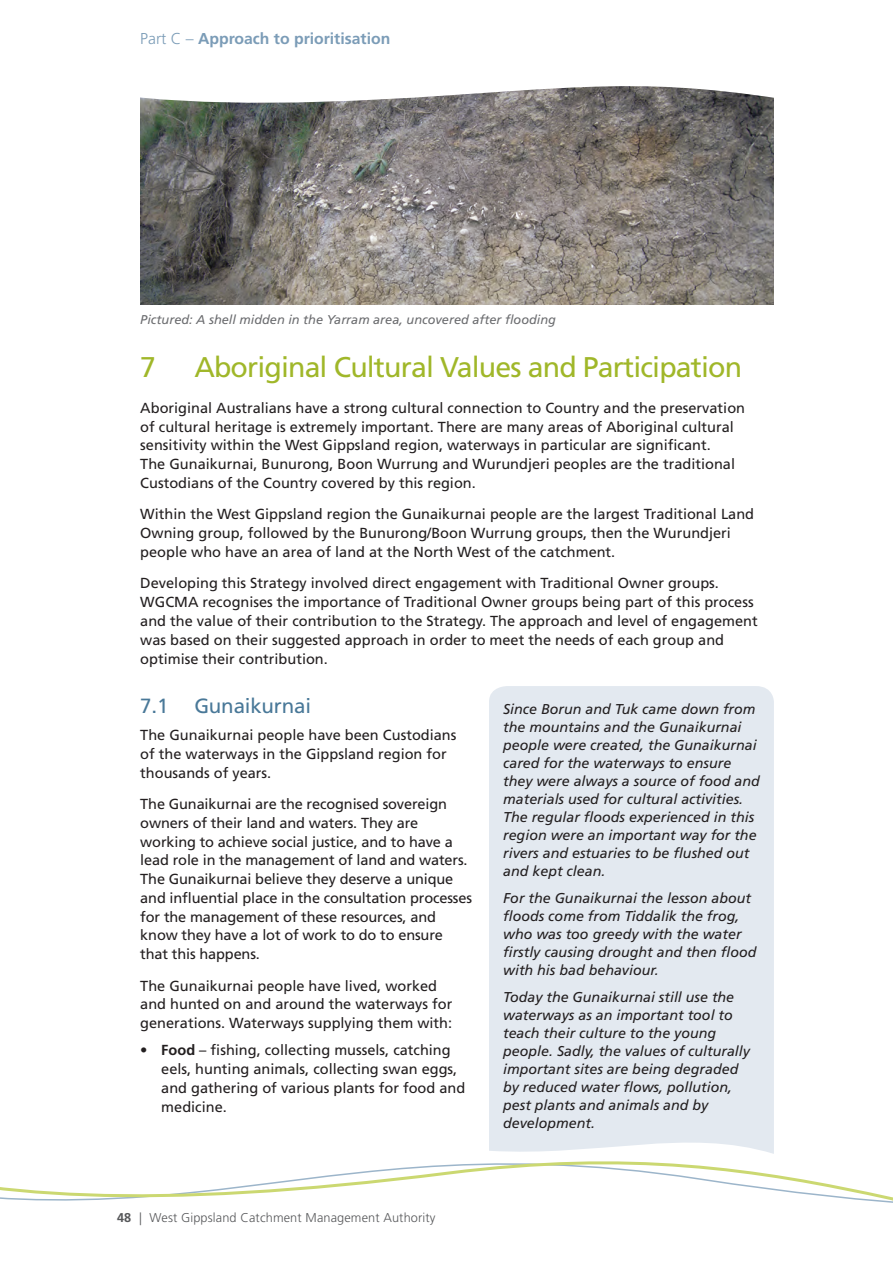
<style>
.page{position:relative;width:893px;height:1263px;background:#fff}
.page>*{position:absolute;margin:0;border:0;box-sizing:border-box;transform-origin:0 0}
.Heading_2-bold_green{font:28.5px "Frutiger";letter-spacing:-.03em;color:#a0b729}
.Heading_3-blue{font:20.55px "Frutiger";letter-spacing:-.01em;color:#497898}
.Header_left{font:700 15.75px "Frutiger";color:#7b9cb7}
.Body_text{font:14.55px/18.8px "Frutiger";color:#231f20}
.Dot_points{font:14.55px/18.8px "Frutiger";color:#231f20}
.Dot_points_-_line_be{font:14.55px/18.8px "Frutiger";color:#231f20}
.Body_text-2{font:italic 14.25px/18px "Frutiger";color:#231f20}
.Caption-photos{font:italic 12.75px "Frutiger";color:#6c6d70}
.t1{font:300 12.75px "Frutiger";letter-spacing:.01em;color:#57585a}
.s1{font-weight:300}
.s2{font-weight:700}
</style>
<div class="page">
<svg style="left:0;top:1161px;width:893px;height:42px"></svg>
<img style="left:140px;top:117px;width:634px;height:188px">
<svg style="left:140px;top:86px;width:634px;height:31px"></svg>
<div style="left:489px;top:686px;width:285px;height:468px;background:#e3e9f0"></div>
<p class="Header_left" style="left:140px;top:29px;width:251px"><span class="s1">Part C –</span> Approach to prioritisation</p>
<p class="Caption-photos" style="left:140px;top:312px;width:417px">Pictured: A shell midden in the Yarram area, uncovered after flooding</p>
<p class="Heading_2-bold_green" style="left:140px;top:350px;width:17px">7</p>
<p class="Heading_2-bold_green" style="left:194px;top:350px;width:549px">Aboriginal Cultural Values and Participation</p>
<p class="Body_text" style="left:140px;top:399px;width:606px">Aboriginal Australians have a strong cultural connection to Country and the preservation of cultural heritage is extremely important. There are many areas of Aboriginal cultural sensitivity within the West Gippsland region, waterways in particular are significant.<br>The Gunaikurnai, Bunurong, Boon Wurrung and Wurundjeri peoples are the traditional Custodians of the Country covered by this region.</p>
<p class="Body_text" style="left:140px;top:505px;width:615px">Within the West Gippsland region the Gunaikurnai people are the largest Traditional Land<br>Owning group, followed by the Bunurong/Boon Wurrung groups, then the Wurundjeri people who have an area of land at the North West of the catchment.</p>
<p class="Body_text" style="left:140px;top:574px;width:619px">Developing this Strategy involved direct engagement with Traditional Owner groups.<br>WGCMA recognises the importance of Traditional Owner groups being part of this process and the value of their contribution to the Strategy. The approach and level of engagement was based on their suggested approach in order to meet the needs of each group and optimise their contribution.</p>
<p class="Heading_3-blue" style="left:140px;top:694px;width:30px">7.1</p>
<p class="Heading_3-blue" style="left:194px;top:694px;width:118px">Gunaikurnai</p>
<p class="Body_text" style="left:140px;top:726px;width:318px">The Gunaikurnai people have been Custodians of the waterways in the Gippsland region for thousands of years.</p>
<p class="Body_text" style="left:140px;top:795px;width:333px">The Gunaikurnai are the recognised sovereign owners of their land and waters. They are working to achieve social justice, and to have a lead role in the management of land and waters.<br>The Gunaikurnai believe they deserve a unique and influential place in the consultation processes for the management of these resources, and know they have a lot of work to do to ensure that this happens.</p>
<p class="Dot_points_-_line_be" style="left:140px;top:976px;width:314px">The Gunaikurnai people have lived, worked and hunted on and around the waterways for generations. Waterways supplying them with:</p>
<p class="Dot_points" style="left:161px;top:1041px;width:305px;text-indent:-21px">• <span class="s2">Food</span> – fishing, collecting mussels, catching eels, hunting animals, collecting swan eggs, and gathering of various plants for food and medicine.</p>
<p class="Body_text-2" style="left:503px;top:701px;width:258px">Since Borun and Tuk came down from the mountains and the Gunaikurnai people were created, the Gunaikurnai cared for the waterways to ensure they were always a source of food and materials used for cultural activities.<br>The regular floods experienced in this region were an important way for the rivers and estuaries to be flushed out and kept clean.</p>
<p class="Body_text-2" style="left:503px;top:889px;width:255px">For the Gunaikurnai the lesson about floods come from Tiddalik the frog, who was too greedy with the water firstly causing drought and then flood with his bad behaviour.</p>
<p class="Body_text-2" style="left:503px;top:988px;width:248px">Today the Gunaikurnai still use the waterways as an important tool to teach their culture to the young people. Sadly, the values of culturally important sites are being degraded by reduced water flows, pollution, pest plants and animals and by development.</p>
<p class="t1" style="left:117px;top:1210px;width:320px"><span class="s2">48</span> | West Gippsland Catchment Management Authority</p>
</div>
